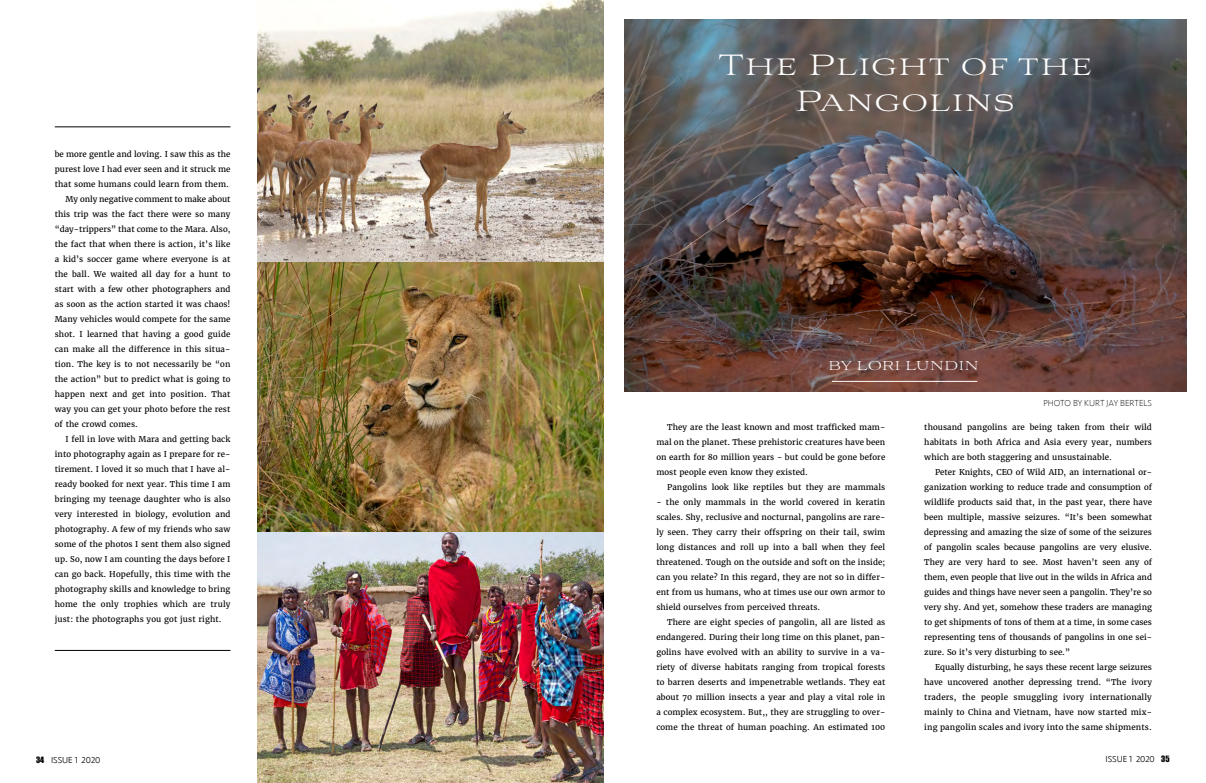
<style>
.page{position:relative;width:1206px;height:783px;background:#fff}
.page>*{position:absolute;margin:0;border:0;box-sizing:border-box;transform-origin:0 0}
.t1{font:300 36.6px/36px "Aviano";color:#fff;text-align:center}
.t2{font:300 16px "Aviano";color:#fff}
.t3{font:300 9px "Seravek";color:#000}
.t4{font:200 9px "Seravek";color:#000}
.t5{font:8px/15px "Merriweather";letter-spacing:.01em;color:#000;text-align:justify}
.s1{font-family:"Impact";font-weight:400;font-size:8px}
</style>
<div class="page">
<img style="left:625px;top:19px;width:561px;height:372px">
<hr style="left:55px;top:127px;width:175px;height:1px;background:#000">
<hr style="left:55px;top:650px;width:175px;height:1px;background:#000">
<img style="left:257px;top:0;width:346px;height:783px">
<hr style="left:832px;top:381px;width:145px;height:1px;background:#fff">
<p class="t5" style="left:55px;top:147px;width:177px">be more gentle and loving. I saw this as the</p>
<p class="t5" style="left:55px;top:162px;width:177px">purest love I had ever seen and it struck me</p>
<p class="t5" style="left:55px;top:177px;width:176px">that some humans could learn from them.</p>
<p class="t5" style="left:66px;top:192px;width:166px">My only negative comment to make about</p>
<p class="t5" style="left:55px;top:207px;width:177px">this trip was the fact there were so many</p>
<p class="t5" style="left:55px;top:222px;width:177px">“day-trippers” that come to the Mara. Also,</p>
<p class="t5" style="left:55px;top:237px;width:177px">the fact that when there is action, it’s like</p>
<p class="t5" style="left:55px;top:252px;width:177px">a kid’s soccer game where everyone is at</p>
<p class="t5" style="left:55px;top:267px;width:177px">the ball. We waited all day for a hunt to</p>
<p class="t5" style="left:55px;top:282px;width:177px">start with a few other photographers and</p>
<p class="t5" style="left:55px;top:297px;width:177px">as soon as the action started it was chaos!</p>
<p class="t5" style="left:55px;top:312px;width:177px">Many vehicles would compete for the same</p>
<p class="t5" style="left:55px;top:327px;width:177px">shot. I learned that having a good guide</p>
<p class="t5" style="left:55px;top:342px;width:177px">can make all the difference in this situa-</p>
<p class="t5" style="left:55px;top:357px;width:177px">tion. The key is to not necessarily be “on</p>
<p class="t5" style="left:55px;top:372px;width:177px">the action” but to predict what is going to</p>
<p class="t5" style="left:55px;top:387px;width:177px">happen next and get into position. That</p>
<p class="t5" style="left:55px;top:402px;width:177px">way you can get your photo before the rest</p>
<p class="t5" style="left:55px;top:417px;width:85px">of the crowd comes.</p>
<p class="t5" style="left:66px;top:432px;width:166px">I fell in love with Mara and getting back</p>
<p class="t5" style="left:55px;top:447px;width:177px">into photography again as I prepare for re-</p>
<p class="t5" style="left:55px;top:462px;width:177px">tirement. I loved it so much that I have al-</p>
<p class="t5" style="left:55px;top:477px;width:177px">ready booked for next year. This time I am</p>
<p class="t5" style="left:55px;top:492px;width:177px">bringing my teenage daughter who is also</p>
<p class="t5" style="left:55px;top:507px;width:177px">very interested in biology, evolution and</p>
<p class="t5" style="left:55px;top:522px;width:177px">photography. A few of my friends who saw</p>
<p class="t5" style="left:55px;top:537px;width:177px">some of the photos I sent them also signed</p>
<p class="t5" style="left:55px;top:552px;width:177px">up. So, now I am counting the days before I</p>
<p class="t5" style="left:55px;top:567px;width:177px">can go back. Hopefully, this time with the</p>
<p class="t5" style="left:55px;top:582px;width:177px">photography skills and knowledge to bring</p>
<p class="t5" style="left:55px;top:597px;width:177px">home the only trophies which are truly</p>
<p class="t5" style="left:55px;top:612px;width:168px">just: the photographs you got just right.</p>
<h1 class="t1" style="left:718px;top:48px;width:376px">The Plight of the<br>Pangolins</h1>
<h2 class="t2" style="left:828px;top:357px;width:152px">BY LORI LUNDIN</h2>
<p class="t4" style="left:1043px;top:398px;width:110px">PHOTO BY KURT JAY BERTELS</p>
<p class="t5" style="left:656px;top:419px;width:231px;text-indent:11px">They are the least known and most trafficked mam&shy;mal on the planet. These prehistoric creatures have been on earth for 80 million years - but could be gone before most people even know they existed.</p>
<p class="t5" style="left:667px;top:479px;width:220px">Pangolins look like reptiles but they are mammals</p>
<p class="t5" style="left:656px;top:494px;width:231px">- the only mammals in the world covered in keratin scales. Shy, reclusive and nocturnal, pangolins are rare&shy;ly seen. They carry their offspring on their tail, swim long distances and roll up into a ball when they feel threatened. Tough on the outside and soft on the inside; can you relate? In this regard, they are not so in differ&shy;ent from us humans, who at times use our own armor to shield ourselves from perceived threats.</p>
<p class="t5" style="left:656px;top:614px;width:231px;text-indent:11px">There are eight species of pangolin, all are listed as endangered. During their long time on this planet, pan&shy;golins have evolved with an ability to survive in a va&shy;riety of diverse habitats ranging from tropical forests to barren deserts and impenetrable wetlands. They eat about 70 million insects a year and play a vital role in a complex ecosystem. But,, they are struggling to over&shy;come the threat of human poaching. An estimated 100</p>
<p class="t5" style="left:924px;top:419px;width:229px">thousand pangolins are being taken from their wild habitats in both Africa and Asia every year, numbers which are both staggering and unsustainable.</p>
<p class="t5" style="left:924px;top:464px;width:229px;text-indent:11px">Peter Knights, CEO of Wild AID, an international or&shy;ganization working to reduce trade and consumption of wildlife products said that, in the past year, there have been multiple, massive seizures. “It’s been somewhat depressing and amazing the size of some of the seizures of pangolin scales because pangolins are very elusive.<br>They are very hard to see. Most haven’t seen any of them, even people that live out in the wilds in Africa and guides and things have never seen a pangolin. They’re so very shy. And yet, somehow these traders are managing to get shipments of tons of them at a time, in some cases representing tens of thousands of pangolins in one sei&shy;zure. So it’s very disturbing to see.”</p>
<p class="t5" style="left:924px;top:659px;width:229px;text-indent:11px">Equally disturbing, he says these recent large seizures have uncovered another depressing trend. “The ivory traders, the people smuggling ivory internationally mainly to China and Vietnam, have now started mix&shy;ing pangolin scales and ivory into the same shipments.</p>
<p class="t3" style="left:36px;top:754px;width:66px"><span class="s1">34</span> ISSUE 1 2020</p>
<p class="t3" style="left:1105px;top:754px;width:66px">ISSUE 1 2020 <span class="s1">35</span></p>
</div>
